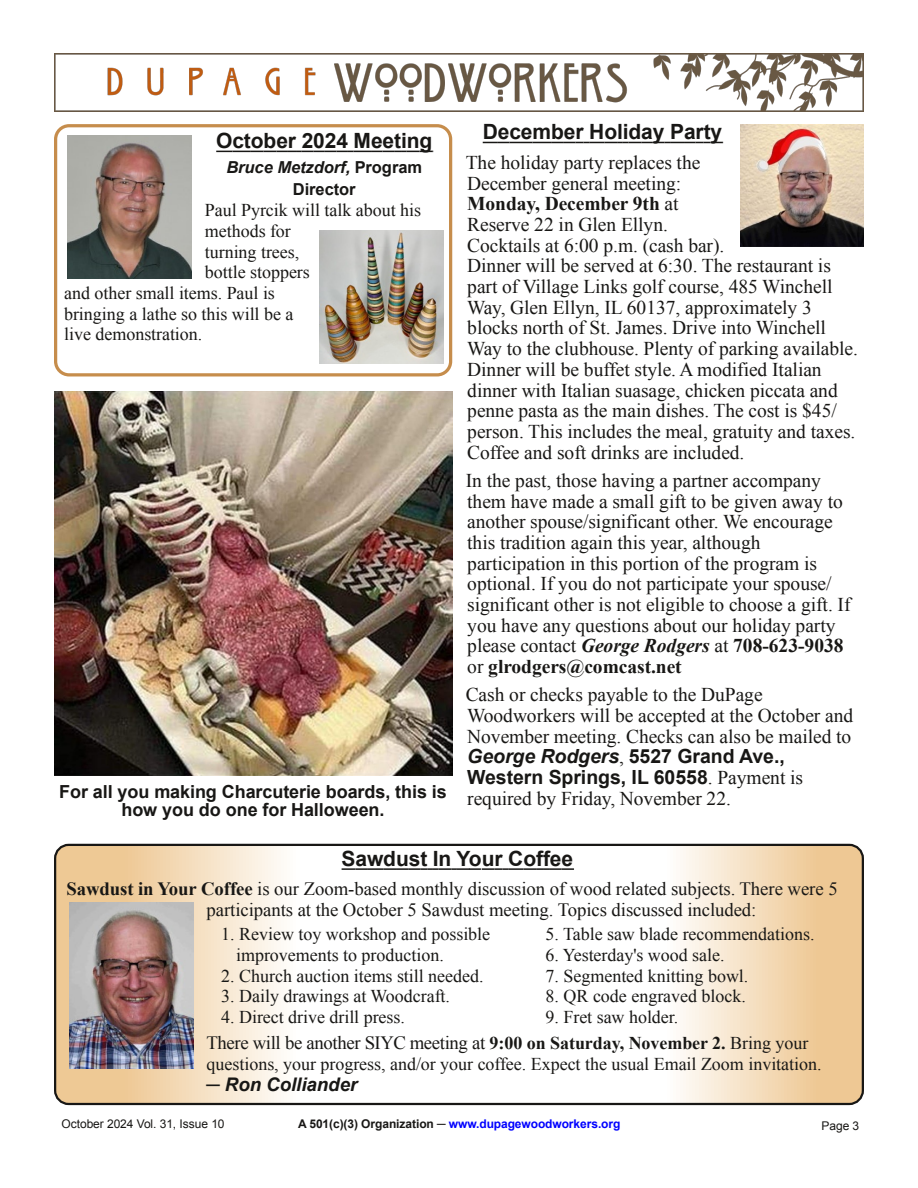
<style>
.page{position:relative;width:918px;height:1188px;background:#fff}
.page>*{position:absolute;margin:0;border:0;box-sizing:border-box;transform-origin:0 0}
.t1{font:700 21px "Arial";letter-spacing:-.005em;color:#181715}
.t2{font:19.5px/20.7px "Times New Roman";color:#181715}
.t3{font:700 19.5px/20.7px "Arial";color:#181715}
.t4{font:18.75px/20.7px "Times New Roman";letter-spacing:-.005em;color:#181715}
.t5{font:italic 700 18.75px "Arial";color:#181715}
.t6{font:18px/20.7px "Times New Roman";color:#181715}
.t7{font:700 18px/18px "Arial";color:#181715;text-align:center}
.t8{font:700 16.5px/22.2px "Arial";letter-spacing:-.005em;color:#181715;text-align:center}
.t9{font:700 12px "Arial";letter-spacing:-.005em;color:#00f}
.t10{font:12px "Arial";letter-spacing:-.005em;color:#181715}
.s1{font-style:italic}
.s2{font-weight:700}
.s3{font-weight:700;font-style:italic}
.s4{font-family:"Times New Roman";font-weight:400}
.s5{font-weight:700;font-size:18px}
.s6{font-size:18px}
.s7{color:#181715}
</style>
<div class="page">
<img style="left:54px;top:54px;width:810px;height:57px">
<svg style="left:55px;top:845px;width:808px;height:259px"></svg>
<div style="left:54px;top:844px;width:810px;height:261px;border:2px solid #fff;border-radius:14px"></div>
<svg style="left:342px;top:868px;width:232px;height:2px"></svg>
<img style="left:69px;top:902px;width:124px;height:166px">
<svg style="left:216px;top:151px;width:217px;height:1px"></svg>
<div style="left:54px;top:124px;width:398px;height:252px;border:3px solid #c68d4c;border-radius:14px"></div>
<img style="left:67px;top:136px;width:124px;height:143px">
<img style="left:54px;top:392px;width:398px;height:383px">
<svg style="left:483px;top:142px;width:240px;height:1px"></svg>
<img style="left:740px;top:124px;width:124px;height:122px">
<img style="left:320px;top:231px;width:124px;height:132px">
<p class="t1" style="left:216px;top:129px;width:218px">October 2024 Meeting</p>
<p class="t8" style="left:226px;top:156px;width:197px"><span class="s1">Bruce Metzdorf,</span> Program<br>Director</p>
<p class="t6" style="left:205px;top:200px;width:218px">Paul Pyrcik will talk about his</p>
<p class="t6" style="left:205px;top:220px;width:88px">methods for</p>
<p class="t6" style="left:205px;top:241px;width:96px">turning trees,</p>
<p class="t6" style="left:205px;top:262px;width:106px">bottle stoppers</p>
<p class="t6" style="left:64px;top:283px;width:212px">and other small items. Paul is</p>
<p class="t6" style="left:64px;top:303px;width:231px">bringing a lathe so this will be a</p>
<p class="t6" style="left:64px;top:324px;width:140px">live demonstration.</p>
<p class="t7" style="left:59px;top:782px;width:389px">For all you making Charcuterie boards, this is how you do one for Halloween.</p>
<p class="t1" style="left:483px;top:120px;width:241px">December Holiday Party</p>
<p class="t2" style="left:466px;top:152px;width:394px">The holiday party replaces the<br>December general meeting:<br><span class="s2">Monday, December 9th</span> at<br>Reserve 22 in Glen Ellyn.<br>Cocktails at 6:00 p.m. (cash bar).<br>Dinner will be served at 6:30. The restaurant is part of Village Links golf course, 485 Winchell Way, Glen Ellyn, IL 60137, approximately 3 blocks north of St. James. Drive into Winchell Way to the clubhouse. Plenty of parking available.<br>Dinner will be buffet style. A modified Italian dinner with Italian suasage, chicken piccata and penne pasta as the main dishes. The cost is $45/ person. This includes the meal, gratuity and taxes.<br>Coffee and soft drinks are included.</p>
<p class="t2" style="left:466px;top:470px;width:386px">In the past, those having a partner accompany them have made a small gift to be given away to another spouse/significant other. We encourage this tradition again this year, although participation in this portion of the program is optional. If you do not participate your spouse/ significant other is not eligible to choose a gift. If you have any questions about our holiday party please contact <span class="s3">George Rodgers</span> at <span class="s2">708-623-9038 </span>or <span class="s2">glrodgers@comcast.net</span></p>
<p class="t2" style="left:466px;top:684px;width:389px">Cash or checks payable to the DuPage<br>Woodworkers will be accepted at the October and<br>November meeting. Checks can also be mailed to</p>
<p class="t3" style="left:467px;top:746px;width:337px"><span class="s1">George Rodgers</span><span class="s4">,</span> 5527 Grand Ave.,<br>Western Springs, IL 60558<span class="s4">. Payment is</span></p>
<p class="t2" style="left:467px;top:788px;width:265px">required by Friday, November 22.</p>
<p class="t1" style="left:342px;top:847px;width:233px">Sawdust In Your Coffee</p>
<p class="t4" style="left:207px;top:879px;width:633px;text-indent:-140px"><span class="s2">Sawdust in Your Coffee</span> is our Zoom-based monthly discussion of wood related subjects. There were 5 participants at the October 5 Sawdust meeting. Topics discussed included:</p>
<p class="t6" style="left:236px;top:924px;width:255px;text-indent:-15px">1. Review toy workshop and possible improvements to production.</p>
<p class="t6" style="left:221px;top:965px;width:264px">2. Church auction items still needed.</p>
<p class="t6" style="left:221px;top:986px;width:230px">3. Daily drawings at Woodcraft.</p>
<p class="t6" style="left:221px;top:1007px;width:185px">4. Direct drive drill press.</p>
<p class="t6" style="left:546px;top:924px;width:270px">5. Table saw blade recommendations.</p>
<p class="t6" style="left:546px;top:945px;width:180px">6. Yesterday's wood sale.</p>
<p class="t6" style="left:546px;top:965px;width:204px">7. Segmented knitting bowl.</p>
<p class="t6" style="left:546px;top:986px;width:202px">8. QR code engraved block.</p>
<p class="t6" style="left:546px;top:1007px;width:134px">9. Fret saw holder.</p>
<p class="t4" style="left:207px;top:1033px;width:603px">There will be another SIYC meeting at <span class="s5">9:00 on Saturday, November 2.</span> <span class="s6">Bring your</span></p>
<p class="t6" style="left:207px;top:1054px;width:616px">questions, your progress, and/or your coffee. Expect the usual Email Zoom invitation.</p>
<p class="t5" style="left:207px;top:1074px;width:152px">─ Ron Colliander</p>
<p class="t10" style="left:62px;top:1117px;width:165px">October 2024 Vol. 31, Issue 10</p>
<p class="t9" style="left:298px;top:1118px;width:324px"><span class="s7">A 501(c)(3) Organization ─</span> www.dupagewoodworkers.org</p>
<p class="t10" style="left:822px;top:1119px;width:39px">Page 3</p>
</div>
